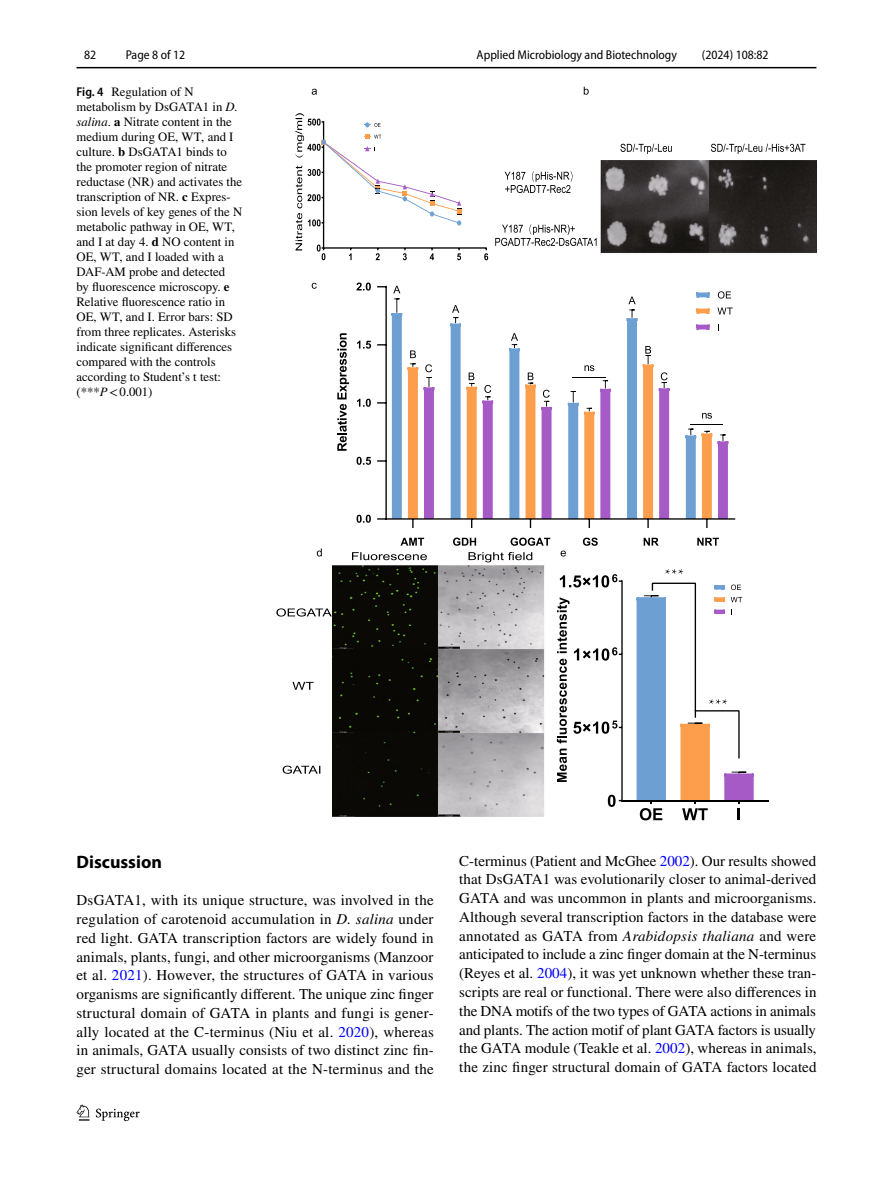
<style>
.page{position:relative;width:893px;height:1187px;background:#fff}
.page>*{position:absolute;margin:0;border:0;box-sizing:border-box;transform-origin:0 0}
.t1{font:700 18px "Myriad Pro";color:#000}
.t2{font:15px/18.8px "STIX";letter-spacing:.01em;color:#000;text-align:justify}
.t3{font:12.75px/15px "STIX";color:#000}
.t4{font:semi-condensed 12.75px "Myriad Pro";color:#000}
.s1{font-family:"Myriad Pro";font-weight:600;font-stretch:semi-condensed}
.s2{font-style:italic}
.s3{font-weight:700}
.s4{color:#00f}
</style>
<div class="page">
<hr style="left:77px;top:67px;width:739px;height:1px;background:#000">
<svg style="left:77px;top:1104px;width:12px;height:16px"></svg>
<svg style="left:96px;top:1108px;width:44px;height:12px"></svg>
<img style="left:333px;top:160px;width:483px;height:656px">
<svg style="left:505px;top:171px;width:67px;height:22px"></svg>
<svg style="left:495px;top:224px;width:102px;height:22px"></svg>
<svg style="left:620px;top:144px;width:185px;height:10px"></svg>
<svg style="left:352px;top:552px;width:75px;height:8px"></svg>
<svg style="left:468px;top:552px;width:64px;height:10px"></svg>
<svg style="left:276px;top:608px;width:56px;height:8px"></svg>
<svg style="left:292px;top:681px;width:22px;height:8px"></svg>
<svg style="left:283px;top:765px;width:37px;height:8px"></svg>
<svg style="left:312px;top:89px;width:5px;height:6px"></svg>
<svg style="left:561px;top:550px;width:5px;height:6px"></svg>
<svg style="left:584px;top:87px;width:5px;height:8px"></svg>
<svg style="left:312px;top:283px;width:5px;height:6px"></svg>
<svg style="left:317px;top:548px;width:5px;height:8px"></svg>
<hr style="left:323px;top:247px;width:164px;height:1px;background:#000">
<svg style="left:484px;top:248px;width:4px;height:12px"></svg>
<svg style="left:295px;top:113px;width:166px;height:147px"></svg>
<svg style="left:400px;top:537px;width:24px;height:8px"></svg>
<svg style="left:453px;top:537px;width:23px;height:8px"></svg>
<svg style="left:511px;top:537px;width:39px;height:8px"></svg>
<svg style="left:583px;top:537px;width:15px;height:8px"></svg>
<svg style="left:644px;top:537px;width:15px;height:8px"></svg>
<svg style="left:697px;top:537px;width:22px;height:8px"></svg>
<hr style="left:385px;top:518px;width:350px;height:1px;background:#000">
<svg style="left:357px;top:514px;width:14px;height:8px"></svg>
<svg style="left:357px;top:456px;width:14px;height:9px"></svg>
<svg style="left:357px;top:398px;width:14px;height:9px"></svg>
<svg style="left:357px;top:340px;width:14px;height:8px"></svg>
<svg style="left:356px;top:282px;width:15px;height:8px"></svg>
<hr style="left:385px;top:286px;width:2px;height:234px;background:#000">
<svg style="left:718px;top:434px;width:10px;height:85px"></svg>
<svg style="left:568px;top:380px;width:43px;height:148px"></svg>
<svg style="left:685px;top:428px;width:27px;height:100px"></svg>
<svg style="left:337px;top:333px;width:12px;height:118px"></svg>
<svg style="left:718px;top:291px;width:13px;height:7px"></svg>
<svg style="left:696px;top:292px;width:14px;height:6px"></svg>
<svg style="left:717px;top:307px;width:16px;height:7px"></svg>
<svg style="left:696px;top:308px;width:14px;height:6px"></svg>
<svg style="left:696px;top:324px;width:14px;height:6px"></svg>
<hr style="left:573px;top:377px;width:33px;height:1px;background:#000">
<svg style="left:584px;top:365px;width:10px;height:6px"></svg>
<hr style="left:691px;top:424px;width:32px;height:1px;background:#000">
<svg style="left:702px;top:413px;width:10px;height:5px"></svg>
<svg style="left:377px;top:286px;width:25px;height:233px"></svg>
<svg style="left:408px;top:350px;width:10px;height:178px;background:#f5a560"></svg>
<svg style="left:424px;top:364px;width:10px;height:155px;background:#ad6dc7"></svg>
<svg style="left:450px;top:305px;width:43px;height:223px"></svg>
<svg style="left:509px;top:333px;width:43px;height:195px"></svg>
<svg style="left:627px;top:296px;width:10px;height:223px;background:#78a4d3"></svg>
<svg style="left:643px;top:346px;width:10px;height:182px;background:#f4a560"></svg>
<svg style="left:659px;top:372px;width:10px;height:147px"></svg>
<hr style="left:621px;top:799px;width:148px;height:2px;background:#000">
<hr style="left:621px;top:580px;width:2px;height:221px;background:#000">
<svg style="left:608px;top:794px;width:14px;height:12px"></svg>
<svg style="left:560px;top:574px;width:62px;height:13px"></svg>
<svg style="left:557px;top:597px;width:65px;height:185px"></svg>
<svg style="left:665px;top:569px;width:18px;height:5px"></svg>
<svg style="left:637px;top:582px;width:117px;height:238px"></svg>
<p class="t4" style="left:84px;top:48px;width:14px">82</p>
<p class="t4" style="left:126px;top:48px;width:61px">Page 8 of 12</p>
<p class="t4" style="left:477px;top:48px;width:202px">Applied Microbiology and Biotechnology</p>
<p class="t4" style="left:702px;top:48px;width:68px">(2024) 108:82</p>
<p class="t3" style="left:77px;top:85px;width:167px"><span class="s1">Fig. 4</span> Regulation of N metabolism by DsGATA1 in <span class="s2">D. salina</span>. <span class="s3">a</span> Nitrate content in the medium during OE, WT, and I culture. <span class="s3">b</span> DsGATA1 binds to the promoter region of nitrate reductase (NR) and activates the transcription of NR. <span class="s3">c</span> Expres&shy;sion levels of key genes of the N metabolic pathway in OE, WT, and I at day 4. <span class="s3">d</span> NO content in<br>OE, WT, and I loaded with a<br>DAF-AM probe and detected<br>by fluorescence microscopy. <span class="s3">e<br></span>Relative fluorescence ratio in<br>OE, WT, and I. Error bars: SD from three replicates. Asterisks indicate significant differences compared with the controls according to Student’s t test: (***<span class="s2">P</span>&lt;0.001)</p>
<p class="t1" style="left:77px;top:850px;width:87px">Discussion</p>
<p class="t2" style="left:77px;top:891px;width:359px">DsGATA1, with its unique structure, was involved in the regulation of carotenoid accumulation in <span class="s2">D. salina</span> under red light. GATA transcription factors are widely found in animals, plants, fungi, and other microorganisms (Manzoor et al. <span class="s4">2021</span>). However, the structures of GATA in various organisms are significantly different. The unique zinc finger structural domain of GATA in plants and fungi is gener&shy;ally located at the C-terminus (Niu et al. <span class="s4">2020</span>), whereas in animals, GATA usually consists of two distinct zinc fin&shy;ger structural domains located at the N-terminus and the</p>
<p class="t2" style="left:459px;top:852px;width:359px">C-terminus (Patient and McGhee <span class="s4">2002</span>). Our results showed that DsGATA1 was evolutionarily closer to animal-derived GATA and was uncommon in plants and microorganisms.<br>Although several transcription factors in the database were annotated as GATA from <span class="s2">Arabidopsis thaliana</span> and were anticipated to include a zinc finger domain at the N-terminus (Reyes et al. <span class="s4">2004</span>), it was yet unknown whether these tran&shy;scripts are real or functional. There were also differences in the DNA motifs of the two types of GATA actions in animals and plants. The action motif of plant GATA factors is usually the GATA module (Teakle et al. <span class="s4">2002</span>), whereas in animals, the zinc finger structural domain of GATA factors located</p>
</div>
